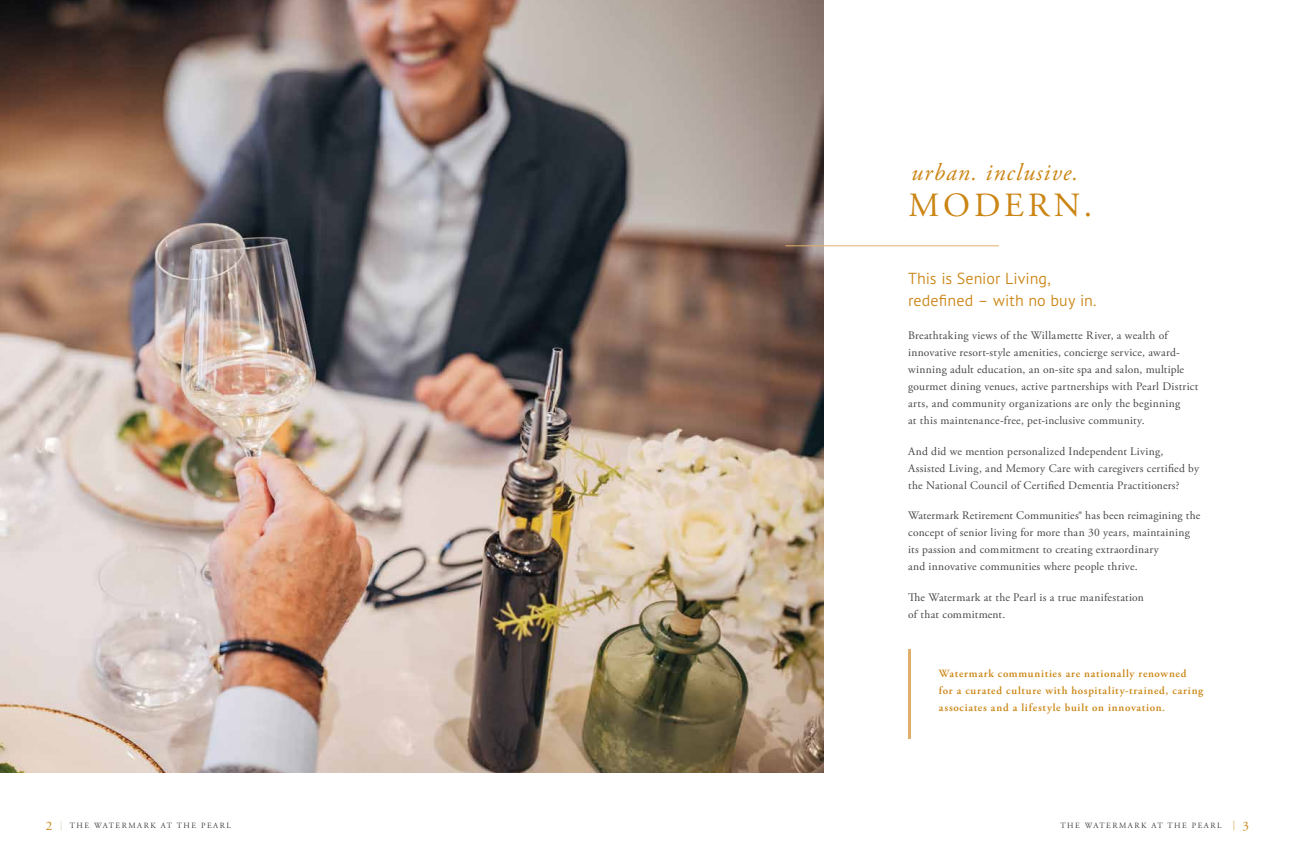
<style>
.page{position:relative;width:1296px;height:864px;background:#fff}
.page>*{position:absolute;margin:0;border:0;box-sizing:border-box;transform-origin:0 0}
.t1{font:33.9px "Adobe Garamond Pro";letter-spacing:.115em;color:#cb8514}
.t2{font:italic 24px "Adobe Garamond Pro";letter-spacing:.05em;color:#cb8514}
.t3{font:300 16px/22.9px "PT Sans Pro";letter-spacing:.005em;color:#cb8514}
.t4{font:11.5px/17px "Adobe Garamond Pro";letter-spacing:.02em;color:#454546}
.t5{font:600 11px/17px "Adobe Garamond Pro";letter-spacing:.07em;color:#cb8514}
.t6{font:8px "Adobe Garamond Pro";letter-spacing:.19em;color:#414042}
.s1{font-size:13px;color:#cb8514}
.s2{font-size:9.5px;color:#d0c5a5}
.s3{font-size:9.5px;color:#cb8514}
</style>
<div class="page">
<img style="left:0;top:0;width:824px;height:773px">
<hr style="left:908px;top:649px;width:3px;height:90px;background:#e0af6b">
<hr style="left:786px;top:245px;width:213px;height:1px;background:#e0af6b">
<h2 class="t2" style="left:911px;top:158px;width:169px">urban. inclusive.</h2>
<h1 class="t1" style="left:908px;top:185px;width:185px">MODERN.</h1>
<h3 class="t3" style="left:908px;top:266px;width:190px">This is Senior Living, redefined – with no buy in.</h3>
<p class="t4" style="left:908px;top:327px;width:292px">Breathtaking views of the Willamette River, a wealth of innovative resort-style amenities, concierge service, award&shy;winning adult education, an on-site spa and salon, multiple gourmet dining venues, active partnerships with Pearl District arts, and community organizations are only the beginning<br>at this maintenance-free, pet-inclusive community.</p>
<p class="t4" style="left:908px;top:443px;width:292px">And did we mention personalized Independent Living,<br>Assisted Living, and Memory Care with caregivers certified by the National Council of Certified Dementia Practitioners?</p>
<p class="t4" style="left:908px;top:507px;width:294px">Watermark Retirement Communities® has been reimagining the concept of senior living for more than 30 years, maintaining its passion and commitment to creating extraordinary<br>and innovative communities where people thrive.</p>
<p class="t4" style="left:908px;top:589px;width:237px">The Watermark at the Pearl is a true manifestation of that commitment.</p>
<p class="t5" style="left:939px;top:665px;width:266px">Watermark communities are nationally renowned<br>for a curated culture with hospitality-trained, caring associates and a lifestyle built on innovation.</p>
<p class="t6" style="left:46px;top:820px;width:186px"><span class="s1">2</span> <span class="s2">|</span> THE WATERMARK AT THE PEARL</p>
<p class="t6" style="left:1061px;top:820px;width:190px">THE WATERMARK AT THE PEARL <span class="s3">|</span> <span class="s1">3</span></p>
</div>
